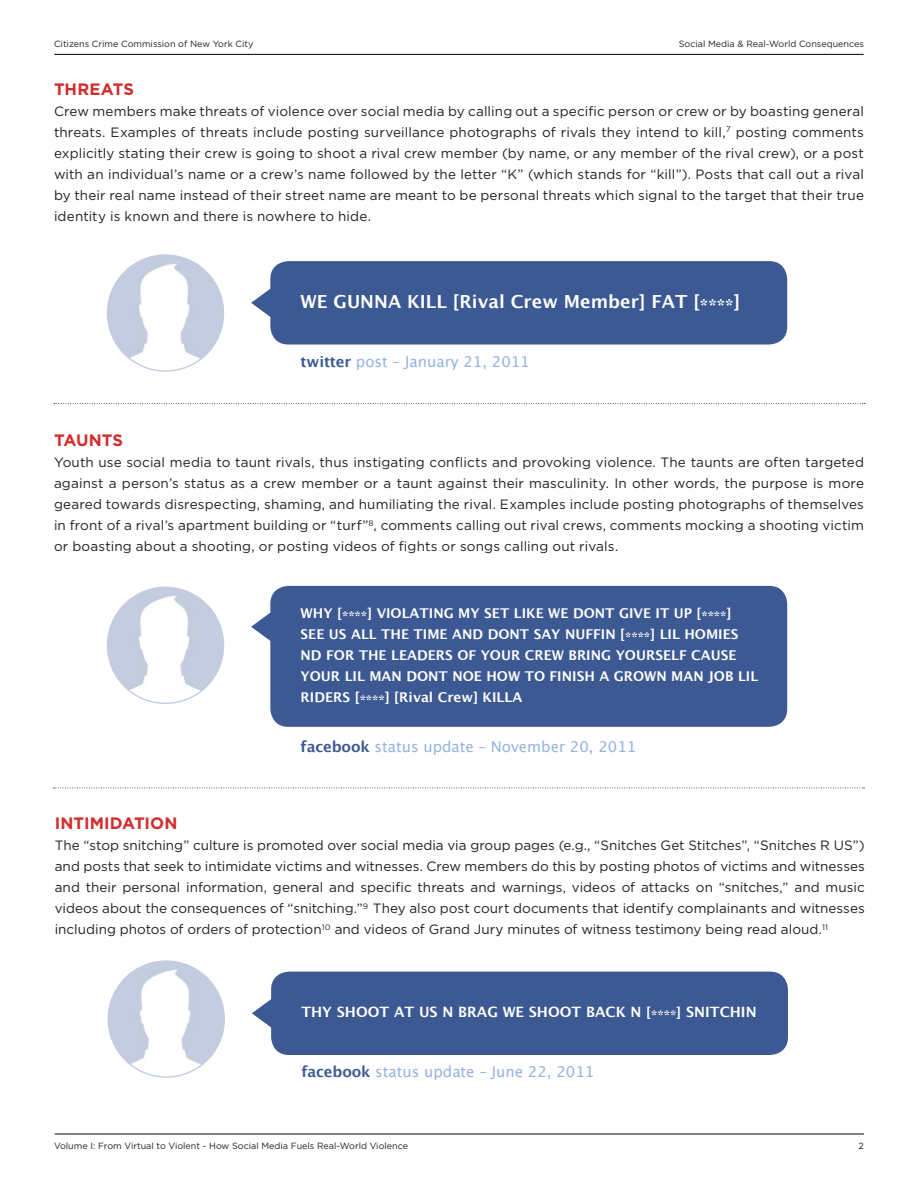
<style>
.page{position:relative;width:918px;height:1188px;background:#fff}
.page>*{position:absolute;margin:0;border:0;box-sizing:border-box;transform-origin:0 0}
.t1{font:700 18px "Lucida Grande";color:#fff}
.t2{font:700 16.5px "Gotham";letter-spacing:.005em;color:#d32d2d}
.t3{font:15px "Lucida Grande";color:#96b3e0}
.t4{font:700 14.25px "Lucida Grande";color:#fff}
.t5{font:13.5px/21px "Gotham";letter-spacing:.005em;color:#231f20;text-align:justify}
.t6{font:700 13.5px/21px "Lucida Grande";color:#fff}
.t7{font:9px "Gotham";color:#231f20}
.s1{font-weight:700;color:#3c5993}
.s2{font-size:13.5px}
</style>
<div class="page">
<svg style="left:54px;top:403px;width:811px;height:1px"></svg>
<svg style="left:53px;top:788px;width:811px;height:1px"></svg>
<img style="left:108px;top:258px;width:116px;height:112px">
<div style="left:270px;top:261px;width:517px;height:84px;background:#3c5993;border-radius:18px"></div>
<svg style="left:251px;top:288px;width:20px;height:30px"></svg>
<img style="left:108px;top:590px;width:116px;height:113px">
<div style="left:270px;top:586px;width:517px;height:141px;background:#3c5993;border-radius:18px"></div>
<svg style="left:251px;top:612px;width:20px;height:30px"></svg>
<img style="left:108px;top:964px;width:116px;height:112px">
<div style="left:271px;top:972px;width:517px;height:83px;background:#3c5993;border-radius:18px"></div>
<svg style="left:252px;top:998px;width:20px;height:31px"></svg>
<hr style="left:55px;top:1134px;width:809px;height:1px;background:#000">
<hr style="left:54px;top:54px;width:810px;height:1px;background:#000">
<p class="t7" style="left:54px;top:38px;width:201px">Citizens Crime Commission of New York City</p>
<p class="t7" style="left:679px;top:38px;width:187px">Social Media &amp; Real-World Consequences</p>
<p class="t2" style="left:54px;top:79px;width:82px">THREATS</p>
<p class="t5" style="left:54px;top:100px;width:812px">Crew members make threats of violence over social media by calling out a specific person or crew or by boasting general threats. Examples of threats include posting surveillance photographs of rivals they intend to kill,<sup>7</sup> posting comments explicitly stating their crew is going to shoot a rival crew member (by name, or any member of the rival crew), or a post with an individual’s name or a crew’s name followed by the letter “K” (which stands for “kill”). Posts that call out a rival by their real name instead of their street name are meant to be personal threats which signal to the target that their true identity is known and there is nowhere to hide.</p>
<h1 class="t1" style="left:301px;top:287px;width:441px">WE GUNNA KILL [Rival Crew Member] FAT [****]</h1>
<p class="t3" style="left:301px;top:353px;width:231px"><span class="s1">twitter</span> post – January 21, 2011</p>
<p class="t2" style="left:54px;top:431px;width:71px">TAUNTS</p>
<p class="t5" style="left:54px;top:452px;width:812px">Youth use social media to taunt rivals, thus instigating conflicts and provoking violence. The taunts are often targeted against a person’s status as a crew member or a taunt against their masculinity. In other words, the purpose is more geared towards disrespecting, shaming, and humiliating the rival. Examples include posting photographs of themselves in front of a rival’s apartment building or “turf”<sup>8</sup>, comments calling out rival crews, comments mocking a shooting victim or boasting about a shooting, or posting videos of fights or songs calling out rivals.</p>
<p class="t6" style="left:301px;top:602px;width:459px">WHY [****] VIOLATING MY SET LIKE WE DONT GIVE IT UP [****] SEE US ALL THE TIME AND DONT SAY NUFFIN [****] LIL HOMIES ND FOR THE LEADERS OF YOUR CREW BRING YOURSELF CAUSE YOUR LIL MAN DONT NOE HOW TO FINISH A GROWN MAN JOB LIL RIDERS [****] [Rival Crew] KILLA</p>
<p class="t3" style="left:301px;top:738px;width:337px"><span class="s1">facebook</span> status update – November 20, 2011</p>
<p class="t2" style="left:55px;top:814px;width:124px">INTIMIDATION</p>
<p class="t5" style="left:55px;top:835px;width:812px">The “stop snitching” culture is promoted over social media via group pages (e.g., “Snitches Get Stitches”, “Snitches R US”) and posts that seek to intimidate victims and witnesses. Crew members do this by posting photos of victims and witnesses and their personal information, general and specific threats and warnings, videos of attacks on “snitches,” and music videos about the consequences of “snitching.”<sup>9</sup> They also post court documents that identify complainants and witnesses including photos of orders of protection<sup>10</sup> and videos of Grand Jury minutes of witness testimony being read aloud.<sup>11</sup></p>
<p class="t4" style="left:301px;top:1001px;width:457px">THY SHOOT AT US N BRAG WE SHOOT BACK N <span class="s2">[</span><sub>****</sub><span class="s2">]</span> SNITCHIN</p>
<p class="t3" style="left:301px;top:1063px;width:294px"><span class="s1">facebook</span> status update – June 22, 2011</p>
<p class="t7" style="left:54px;top:1141px;width:356px">Volume I: From Virtual to Violent - How Social Media Fuels Real-World Violence</p>
<p class="t7" style="left:859px;top:1141px;width:7px">2</p>
</div>
